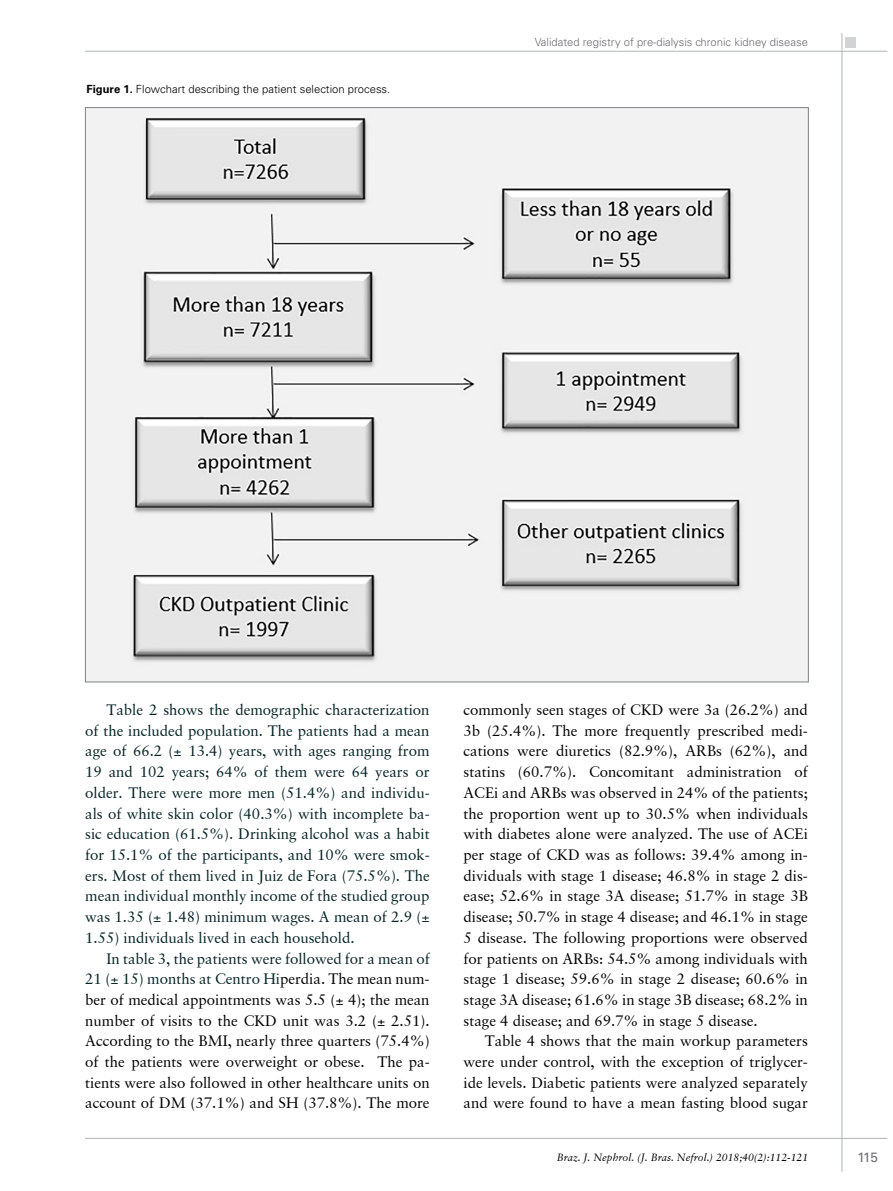
<style>
.page{position:relative;width:893px;height:1191px;background:#fff}
.page>*{position:absolute;margin:0;border:0;box-sizing:border-box;transform-origin:0 0}
.t1{font:15px/20.7px "Garamond Retrospective S Si";color:#000;text-align:justify}
.t2{font:15px/20.7px "Garamond Retrospective S Si";color:#062224;text-align:justify}
.t3{font:13.5px "Univers LT Std";color:#6d6e71}
.t4{font:300 11.25px "Univers LT Std";color:#000}
.t5{font:300 11.25px "Univers LT Std";color:#6d6e71}
.t6{font:italic 10.5px "Garamond Retrospective S Si";color:#000}
.s1{font-weight:700}
.s2{color:#062224}
</style>
<div class="page">
<div style="left:845px;top:37px;width:11px;height:11px;background:#d1d3d4"></div>
<hr style="left:85px;top:51px;width:802px;height:1px;background:#b1b4b6">
<hr style="left:842px;top:33px;width:1px;height:1138px;background:#b1b4b6">
<hr style="left:85px;top:1138px;width:802px;height:1px;background:#b1b4b6">
<img style="left:87px;top:109px;width:719px;height:571px">
<p class="t4" style="left:87px;top:82px;width:305px"><span class="s1">Figure 1.</span> Flowchart describing the patient selection process.</p>
<p class="t5" style="left:535px;top:36px;width:275px">Validated registry of pre-dialysis chronic kidney disease</p>
<p class="t2" style="left:85px;top:699px;width:346px;text-indent:21px">Table 2 shows the demographic characterization of the included population. The patients had a mean age of 66.2 (± 13.4) years, with ages ranging from 19 and 102 years; 64% of them were 64 years or older. There were more men (51.4%) and individu&shy;als of white skin color (40.3%) with incomplete ba&shy;sic education (61.5%). Drinking alcohol was a habit for 15.1% of the participants, and 10% were smok&shy;ers. Most of them lived in Juiz de Fora (75.5%). The mean individual monthly income of the studied group was 1.35 (± 1.48) minimum wages. A mean of 2.9 (± 1.55) individuals lived in each household.</p>
<p class="t1" style="left:85px;top:947px;width:346px;text-indent:21px"><span class="s2">In table 3, the patients were followed for a mean of 21 (± 15) months at Centro Hi</span>perdia. The mean num&shy;ber of medical appointments was 5.5 (± 4); the mean number of visits to the CKD unit was 3.2 (± 2.51).<br>According to the BMI, nearly three quarters (75.4%) of the patients were overweight or obese. The pa&shy;tients were also followed in other healthcare units on account of DM (37.1%) and SH (37.8%). The more</p>
<p class="t1" style="left:463px;top:699px;width:346px">commonly seen stages of CKD were 3a (26.2%) and 3b (25.4%). The more frequently prescribed medi&shy;cations were diuretics (82.9%), ARBs (62%), and statins (60.7%). Concomitant administration of ACEi and ARBs was observed in 24% of the patients; the proportion went up to 30.5% when individuals with diabetes alone were analyzed. The use of ACEi per stage of CKD was as follows: 39.4% among in&shy;dividuals with stage 1 disease; 46.8% in stage 2 dis&shy;ease; 52.6% in stage 3A disease; 51.7% in stage 3B disease; 50.7% in stage 4 disease; and 46.1% in stage 5 disease. The following proportions were observed for patients on ARBs: 54.5% among individuals with stage 1 disease; 59.6% in stage 2 disease; 60.6% in stage 3A disease; 61.6% in stage 3B disease; 68.2% in stage 4 disease; and 69.7% in stage 5 disease.</p>
<p class="t1" style="left:463px;top:1030px;width:346px;text-indent:21px">Table 4 shows that the main workup parameters were under control, with the exception of triglycer&shy;ide levels. Diabetic patients were analyzed separately and were found to have a mean fasting blood sugar</p>
<p class="t6" style="left:557px;top:1151px;width:253px">Braz. J. Nephrol. (J. Bras. Nefrol.) 2018;40(2):112-121</p>
<p class="t3" style="left:857px;top:1149px;width:22px">115</p>
</div>
